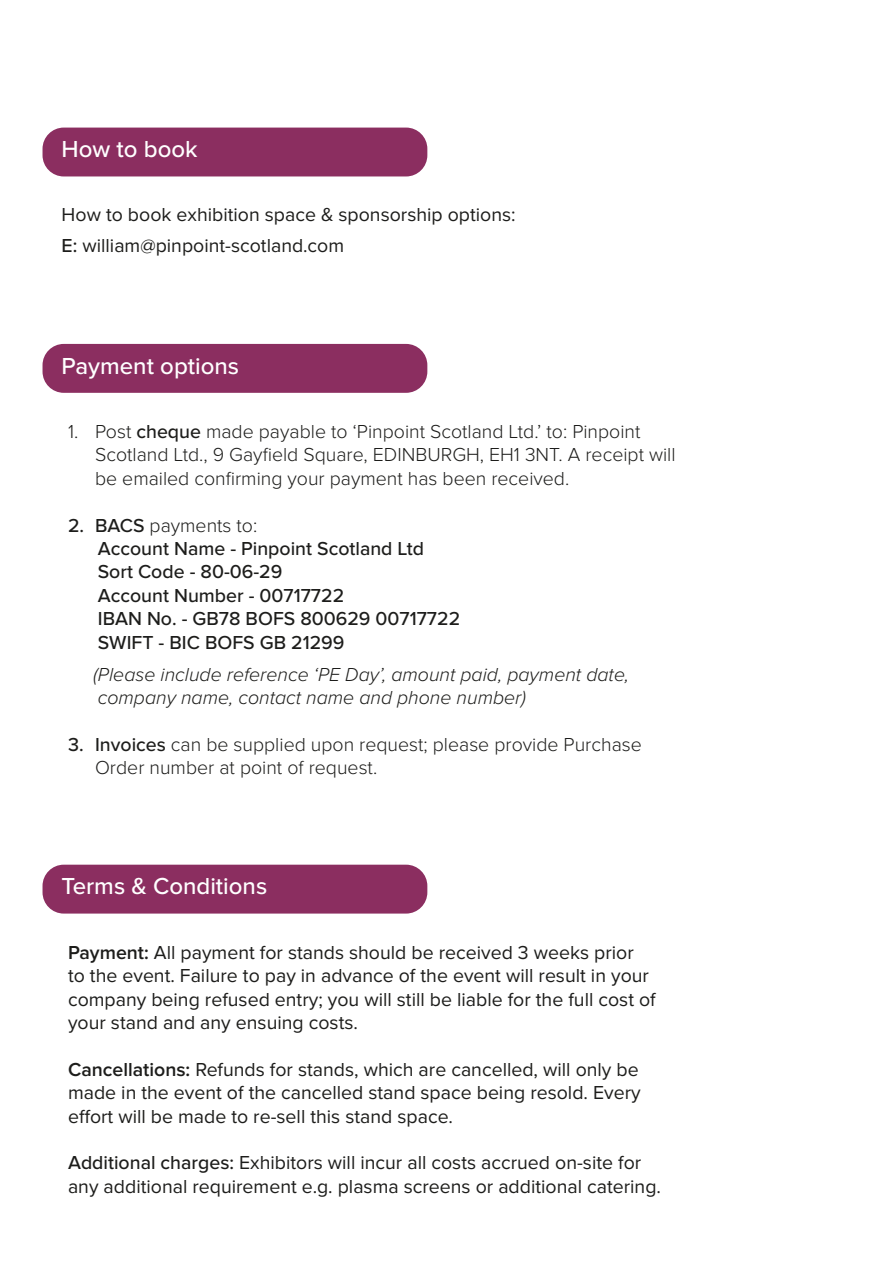
<style>
.page{position:relative;width:893px;height:1263px;background:#fff}
.page>*{position:absolute;margin:0;border:0;box-sizing:border-box;transform-origin:0 0}
.t1{font:500 24px "Proxima Nova";color:#fff}
.t2{font:19.5px/23.4px "Proxima Nova";color:#1d1d1b}
.t3{font:300 19.5px/23.4px "Proxima Nova";color:#1d1d1b}
.t4{font:500 19.5px/23.4px "Proxima Nova";color:#1d1d1b}
.t5{font:italic 300 19.5px/23.4px "Proxima Nova";color:#1d1d1b}
.s1{font-weight:500}
.s2{font-weight:300}
.s3{font-weight:600}
</style>
<div class="page">
<div style="left:43px;top:128px;width:384px;height:48px;background:#8b2e60;border-radius:21px"></div>
<div style="left:43px;top:344px;width:384px;height:49px;background:#8b2e60;border-radius:21px"></div>
<div style="left:43px;top:865px;width:384px;height:48px;background:#8b2e60;border-radius:21px"></div>
<p class="t1" style="left:62px;top:135px;width:138px">How to book</p>
<p class="t2" style="left:62px;top:199px;width:456px;line-height:32px">How to book exhibition space &amp; sponsorship options:<br><span class="s1">E:</span> william@pinpoint-scotland.com</p>
<p class="t1" style="left:62px;top:352px;width:179px">Payment options</p>
<p class="t3" style="left:95px;top:420px;width:582px;text-indent:-27px">1. Post <span class="s1">cheque</span> made payable to ‘Pinpoint Scotland Ltd.’ to: Pinpoint<br>Scotland Ltd., 9 Gayfield Square, EDINBURGH, EH1 3NT. A receipt will be emailed confirming your payment has been received.</p>
<p class="t4" style="left:98px;top:514px;width:364px;text-indent:-30px">2. BACS <span class="s2">payments to:<br></span>Account Name - Pinpoint Scotland Ltd<br>Sort Code - 80-06-29<br>Account Number - 00717722<br>IBAN No. - GB78 BOFS 800629 00717722<br>SWIFT - BIC BOFS GB 21299</p>
<p class="t5" style="left:94px;top:663px;width:537px">(Please include reference ‘PE Day’, amount paid, payment date, company name, contact name and phone number)</p>
<p class="t3" style="left:95px;top:733px;width:548px;text-indent:-27px"><span class="s1">3. Invoices</span> can be supplied upon request; please provide Purchase<br>Order number at point of request.</p>
<p class="t1" style="left:62px;top:872px;width:207px">Terms &amp; Conditions</p>
<p class="t2" style="left:68px;top:941px;width:589px"><span class="s3">Payment:</span> All payment for stands should be received 3 weeks prior<br>to the event. Failure to pay in advance of the event will result in your company being refused entry; you will still be liable for the full cost of your stand and any ensuing costs.</p>
<p class="t2" style="left:68px;top:1058px;width:574px;text-align:justify"><span class="s3">Cancellations:</span> Refunds for stands, which are cancelled, will only be made in the event of the cancelled stand space being resold. Every effort will be made to re-sell this stand space.</p>
<p class="t2" style="left:68px;top:1152px;width:594px"><span class="s1">Additional charges:</span> Exhibitors will incur all costs accrued on-site for any additional requirement e.g. plasma screens or additional catering.</p>
</div>
